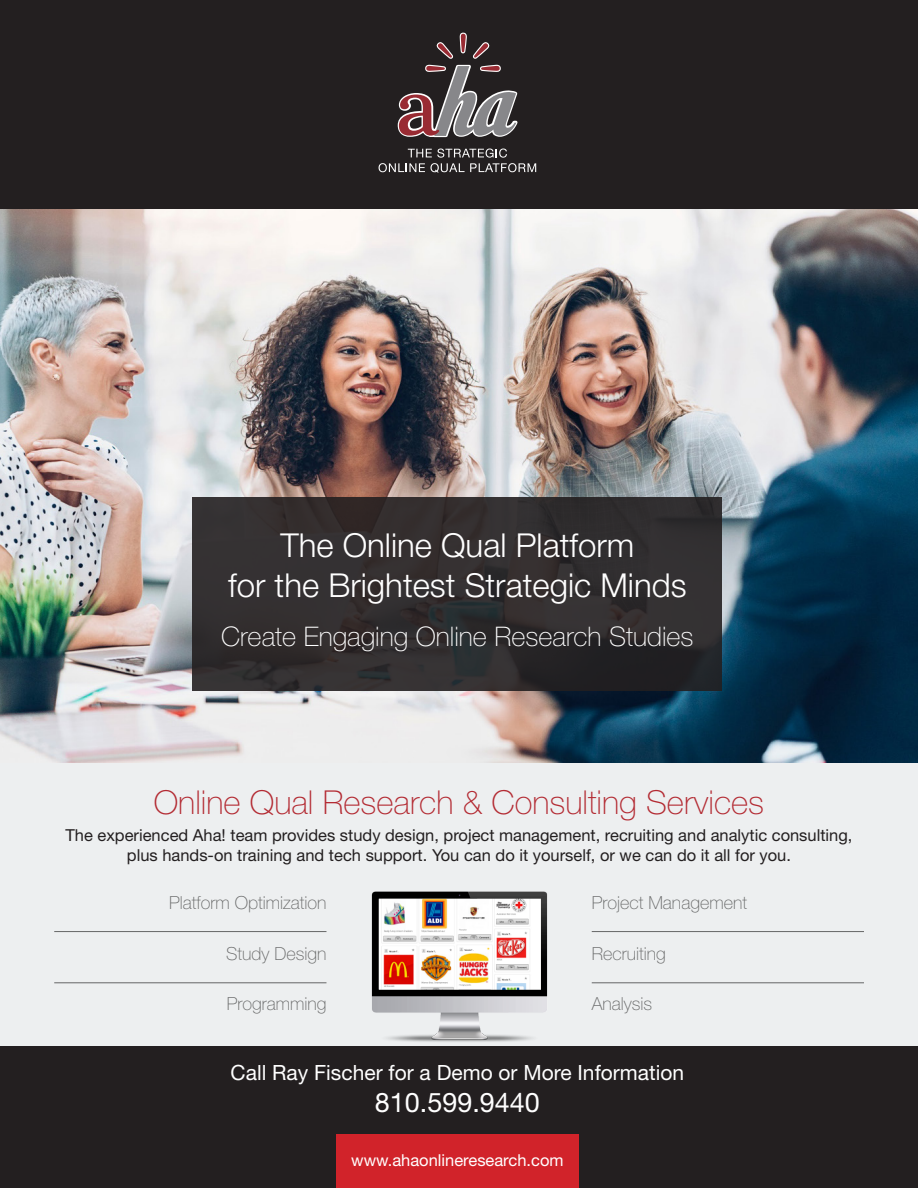
<style>
.page{position:relative;width:918px;height:1188px;background:#fff}
.page>*{position:absolute;margin:0;border:0;box-sizing:border-box;transform-origin:0 0}
.main_title{font:300 33px "Helvetica Neue LT Std";color:#fff}
.NextGen{font:100 33px "Helvetica Neue LT Std";color:#b32a32}
.sub_main{font:100 27px "Helvetica Neue LT Std";color:#fff}
.footer-call_to_actio{font:27px "Helvetica Neue LT Std";color:#fff}
.footer-call_to_actio-2{font:21px "Helvetica Neue LT Std";color:#fff}
.feature_copy{font:100 18px "Helvetica Neue LT Std";color:#656666}
.NextGen-2{font:16.5px/19.8px "Helvetica Neue LT Std";color:#231f20;text-align:center}
.feature_copy-2{font:16.5px "Helvetica Neue LT Std";color:#fff}
</style>
<div class="page">
<div style="left:0;top:762px;width:918px;height:426px;background:#edeff0"></div>
<div style="left:0;top:1047px;width:918px;height:141px;background:#231f20"></div>
<img style="left:0;top:208px;width:918px;height:554px">
<div style="left:193px;top:497px;width:529px;height:194px;background:linear-gradient(to bottom,#353031,#2c2a2c)"></div>
<div style="left:0;top:0;width:918px;height:208px;background:#231f20"></div>
<div style="left:336px;top:1134px;width:243px;height:54px;background:#d1232a"></div>
<svg style="left:379px;top:32px;width:157px;height:141px"></svg>
<hr style="left:54px;top:931px;width:272px;height:1px;background:#656666">
<hr style="left:592px;top:931px;width:272px;height:1px;background:#656666">
<hr style="left:54px;top:983px;width:272px;height:1px;background:#656666">
<hr style="left:592px;top:983px;width:272px;height:1px;background:#656666">
<img style="left:363px;top:891px;width:192px;height:156px">
<p class="main_title" style="left:280px;top:525px;width:355px">The Online Qual Platform</p>
<p class="main_title" style="left:228px;top:565px;width:460px">for the Brightest Strategic Minds</p>
<p class="sub_main" style="left:221px;top:621px;width:474px">Create Engaging Online Research Studies</p>
<p class="NextGen" style="left:154px;top:784px;width:612px">Online Qual Research &amp; Consulting Services</p>
<p class="NextGen-2" style="left:65px;top:825px;width:789px">The experienced Aha! team provides study design, project management, recruiting and analytic consulting, plus hands-on training and tech support. You can do it yourself, or we can do it all for you.</p>
<p class="feature_copy" style="left:169px;top:892px;width:159px">Platform Optimization</p>
<p class="feature_copy" style="left:592px;top:892px;width:157px">Project Management</p>
<p class="feature_copy" style="left:226px;top:944px;width:102px">Study Design</p>
<p class="feature_copy" style="left:592px;top:944px;width:76px">Recruiting</p>
<p class="feature_copy" style="left:227px;top:994px;width:101px">Programming</p>
<p class="feature_copy" style="left:592px;top:994px;width:62px">Analysis</p>
<p class="footer-call_to_actio-2" style="left:231px;top:1060px;width:455px">Call Ray Fischer for a Demo or More Information</p>
<p class="footer-call_to_actio" style="left:375px;top:1087px;width:167px">810.599.9440</p>
<p class="feature_copy-2" style="left:351px;top:1151px;width:214px">www.ahaonlineresearch.com</p>
</div>
